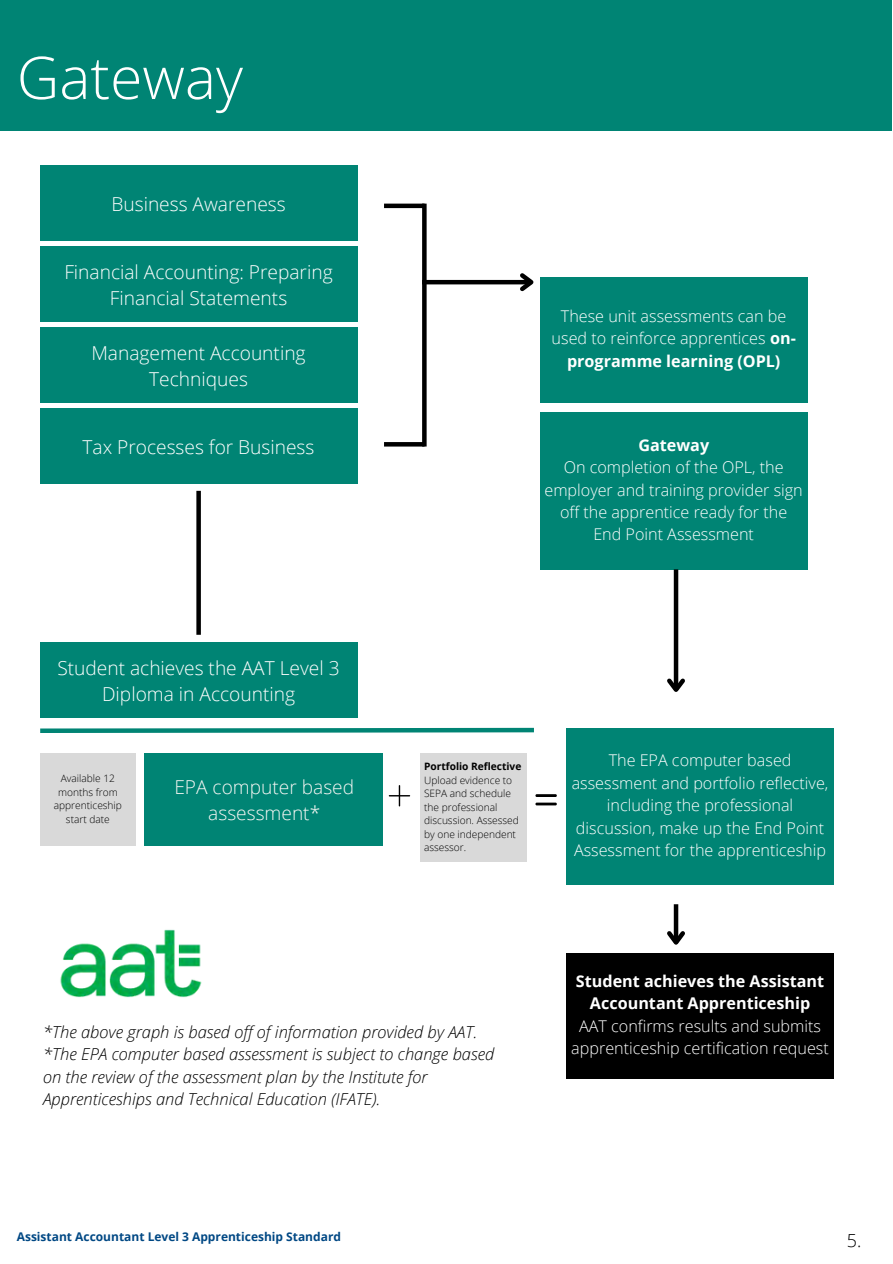
<style>
.page{position:relative;width:893px;height:1264px;background:#fff}
.page>*{position:absolute;margin:0;border:0;box-sizing:border-box;transform-origin:0 0}
.t1{font:300 58.8px "Open Sans";color:#fff}
.t2{font:300 19.2px/25.8px "Open Sans";color:#fff;text-align:center}
.t3{font:300 19.2px/25.8px "Open Sans";color:#f5f6f3;text-align:center}
.t4{font:300 18px "Open Sans";color:#000}
.t5{font:italic 300 16.5px/22.5px "Open Sans";color:#000}
.t6{font:300 16.2px/22.5px "Open Sans";color:#fff;text-align:center}
.t7{font:700 16.2px/22.5px "Open Sans";color:#fff;text-align:center}
.t8{font:700 12px "Open Sans";color:#004884}
.t9{font:300 10.2px/13.5px "Open Sans";color:#000;text-align:center}
.t10{font:700 10.2px "Open Sans";color:#000}
.s1{font-weight:700}
</style>
<div class="page">
<div style="left:0;top:0;width:891px;height:130px;background:#008474"></div>
<div style="left:40px;top:165px;width:317px;height:76px;background:#008474"></div>
<div style="left:40px;top:246px;width:317px;height:75px;background:#008474"></div>
<div style="left:40px;top:327px;width:317px;height:75px;background:#008474"></div>
<hr style="left:384px;top:204px;width:40px;height:4px;background:#000">
<svg style="left:384px;top:442px;width:38px;height:4px"></svg>
<svg style="left:422px;top:204px;width:4px;height:242px"></svg>
<hr style="left:422px;top:280px;width:109px;height:4px;background:#000">
<svg style="left:516px;top:273px;width:18px;height:19px"></svg>
<div style="left:540px;top:277px;width:267px;height:125px;background:#008474"></div>
<div style="left:540px;top:412px;width:267px;height:157px;background:#008474"></div>
<div style="left:673px;top:569px;width:5px;height:120px;background:#000"></div>
<svg style="left:667px;top:674px;width:18px;height:18px"></svg>
<div style="left:196px;top:491px;width:5px;height:143px;background:#000"></div>
<div style="left:40px;top:642px;width:317px;height:75px;background:#008474"></div>
<svg style="left:40px;top:727px;width:494px;height:6px"></svg>
<div style="left:40px;top:753px;width:96px;height:92px;background:#d9d9d9"></div>
<div style="left:145px;top:753px;width:238px;height:92px;background:#008474"></div>
<div style="left:419px;top:753px;width:107px;height:108px;background:#d9d9d9"></div>
<svg style="left:389px;top:785px;width:21px;height:21px"></svg>
<svg style="left:535px;top:794px;width:21px;height:11px"></svg>
<div style="left:673px;top:904px;width:5px;height:38px;background:#000"></div>
<svg style="left:667px;top:927px;width:18px;height:18px"></svg>
<div style="left:566px;top:727px;width:268px;height:158px;background:#008474"></div>
<div style="left:566px;top:953px;width:268px;height:125px;background:#000"></div>
<div style="left:40px;top:408px;width:317px;height:75px;background:#008474"></div>
<img style="left:60px;top:929px;width:142px;height:69px">
<h1 class="t1" style="left:17px;top:36px;width:228px">Gateway</h1>
<p class="t2" style="left:111px;top:191px;width:176px">Business Awareness</p>
<p class="t2" style="left:64px;top:258px;width:270px">Financial Accounting: Preparing<br>Financial Statements</p>
<p class="t2" style="left:91px;top:339px;width:216px">Management Accounting<br>Techniques</p>
<p class="t2" style="left:83px;top:434px;width:233px">Tax Processes for Business</p>
<p class="t6" style="left:551px;top:304px;width:246px">These unit assessments can be used to reinforce apprentices <span class="s1">on&shy;programme learning (OPL)</span></p>
<p class="t7" style="left:638px;top:433px;width:72px">Gateway</p>
<p class="t6" style="left:544px;top:455px;width:260px">On completion of the OPL, the employer and training provider sign off the apprentice ready for the<br>End Point Assessment</p>
<p class="t2" style="left:57px;top:654px;width:284px">Student achieves the AAT Level 3<br>Diploma in Accounting</p>
<p class="t9" style="left:54px;top:771px;width:70px">Available 12 months from apprenticeship start date</p>
<p class="t3" style="left:174px;top:773px;width:181px">EPA computer based assessment*</p>
<p class="t10" style="left:424px;top:759px;width:99px">Portfolio Reflective</p>
<p class="t9" style="left:424px;top:773px;width:96px;text-align:left">Upload evidence to<br>SEPA and schedule the professional discussion. Assessed by one independent assessor.</p>
<p class="t5" style="left:43px;top:1020px;width:452px">*The above graph is based off of information provided by AAT. *The EPA computer based assessment is subject to change based on the review of the assessment plan by the Institute for Apprenticeships and Technical Education (IFATE).</p>
<p class="t6" style="left:571px;top:748px;width:258px">The EPA computer based assessment and portfolio reflective, including the professional discussion, make up the End Point<br>Assessment for the apprenticeship</p>
<p class="t7" style="left:576px;top:969px;width:250px">Student achieves the Assistant<br>Accountant Apprenticeship</p>
<p class="t6" style="left:571px;top:1014px;width:259px">AAT confirms results and submits apprenticeship certification request</p>
<p class="t8" style="left:17px;top:1227px;width:326px">Assistant Accountant Level 3 Apprenticeship Standard</p>
<p class="t4" style="left:846px;top:1227px;width:16px">5.</p>
</div>
